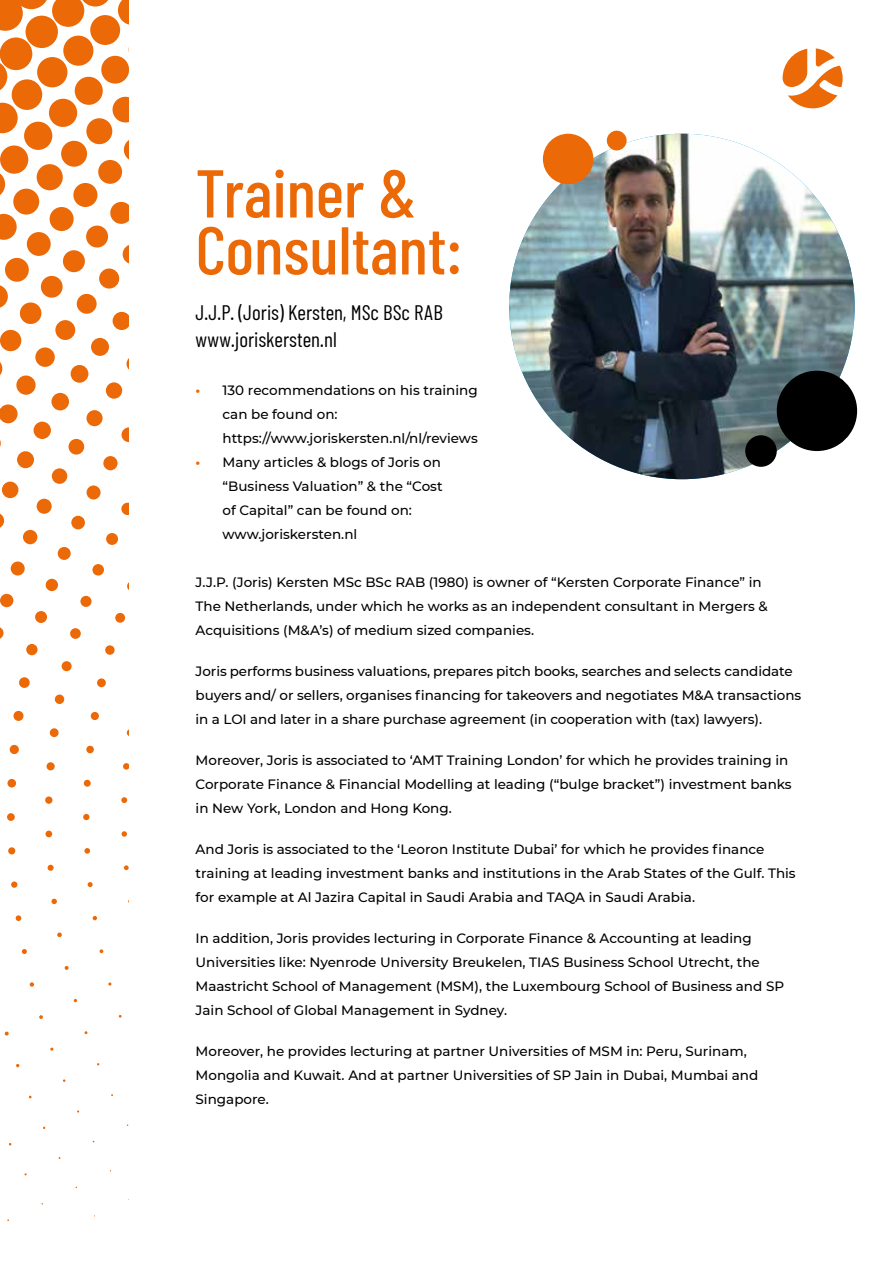
<style>
.page{position:relative;width:893px;height:1263px;background:#fff}
.page>*{position:absolute;margin:0;border:0;box-sizing:border-box;transform-origin:0 0}
.t1{font:500 67.5px/57px "Barlow Condensed";color:#ec6907}
.t2{font:21px/27px "Barlow Condensed";color:#000}
.t3{font:500 13.5px/24px "Montserrat";color:#000}
.s1{font-weight:700;color:#ec6907}
</style>
<div class="page">
<svg style="left:783px;top:48px;width:60px;height:60px"></svg>
<svg style="left:0;top:0;width:129px;height:1221px"></svg>
<img style="left:509px;top:134px;width:346px;height:345px;border-radius:173px">
<div style="left:777px;top:371px;width:80px;height:80px;background:#000;border-radius:50%"></div>
<div style="left:543px;top:134px;width:50px;height:50px;background:#ec6907;border-radius:50%"></div>
<div style="left:745px;top:435px;width:32px;height:32px;background:#000;border-radius:50%"></div>
<div style="left:607px;top:131px;width:20px;height:19px;background:#ec6907;border-radius:50%"></div>
<h1 class="t1" style="left:196px;top:163px;width:268px">Trainer &amp;<br>Consultant:</h1>
<h2 class="t2" style="left:196px;top:298px;width:249px">J.J.P. (Joris) Kersten, MSc BSc RAB www.joriskersten.nl</h2>
<p class="t3" style="left:223px;top:377px;width:257px;text-indent:-27px"><span class="s1">•</span> 130 recommendations on his training can be found on: https://www.joriskersten.nl/nl/reviews</p>
<p class="t3" style="left:223px;top:449px;width:221px;text-indent:-27px"><span class="s1">•</span> Many articles &amp; blogs of Joris on “Business Valuation” &amp; the “Cost of Capital” can be found on: www.joriskersten.nl</p>
<p class="t3" style="left:196px;top:569px;width:574px">J.J.P. (Joris) Kersten MSc BSc RAB (1980) is owner of “Kersten Corporate Finance” in<br>The Netherlands, under which he works as an independent consultant in Mergers &amp;<br>Acquisitions (M&amp;A’s) of medium sized companies.</p>
<p class="t3" style="left:196px;top:658px;width:607px">Joris performs business valuations, prepares pitch books, searches and selects candidate buyers and/ or sellers, organises financing for takeovers and negotiates M&amp;A transactions in a LOI and later in a share purchase agreement (in cooperation with (tax) lawyers).</p>
<p class="t3" style="left:196px;top:747px;width:598px">Moreover, Joris is associated to ‘AMT Training London’ for which he provides training in<br>Corporate Finance &amp; Financial Modelling at leading (“bulge bracket”) investment banks in New York, London and Hong Kong.</p>
<p class="t3" style="left:196px;top:836px;width:602px">And Joris is associated to the ‘Leoron Institute Dubai’ for which he provides finance training at leading investment banks and institutions in the Arab States of the Gulf. This for example at Al Jazira Capital in Saudi Arabia and TAQA in Saudi Arabia.</p>
<p class="t3" style="left:196px;top:925px;width:590px">In addition, Joris provides lecturing in Corporate Finance &amp; Accounting at leading Universities like: Nyenrode University Breukelen, TIAS Business School Utrecht, the Maastricht School of Management (MSM), the Luxembourg School of Business and SP Jain School of Global Management in Sydney.</p>
<p class="t3" style="left:196px;top:1038px;width:564px">Moreover, he provides lecturing at partner Universities of MSM in: Peru, Surinam,<br>Mongolia and Kuwait. And at partner Universities of SP Jain in Dubai, Mumbai and<br>Singapore.</p>
</div>
